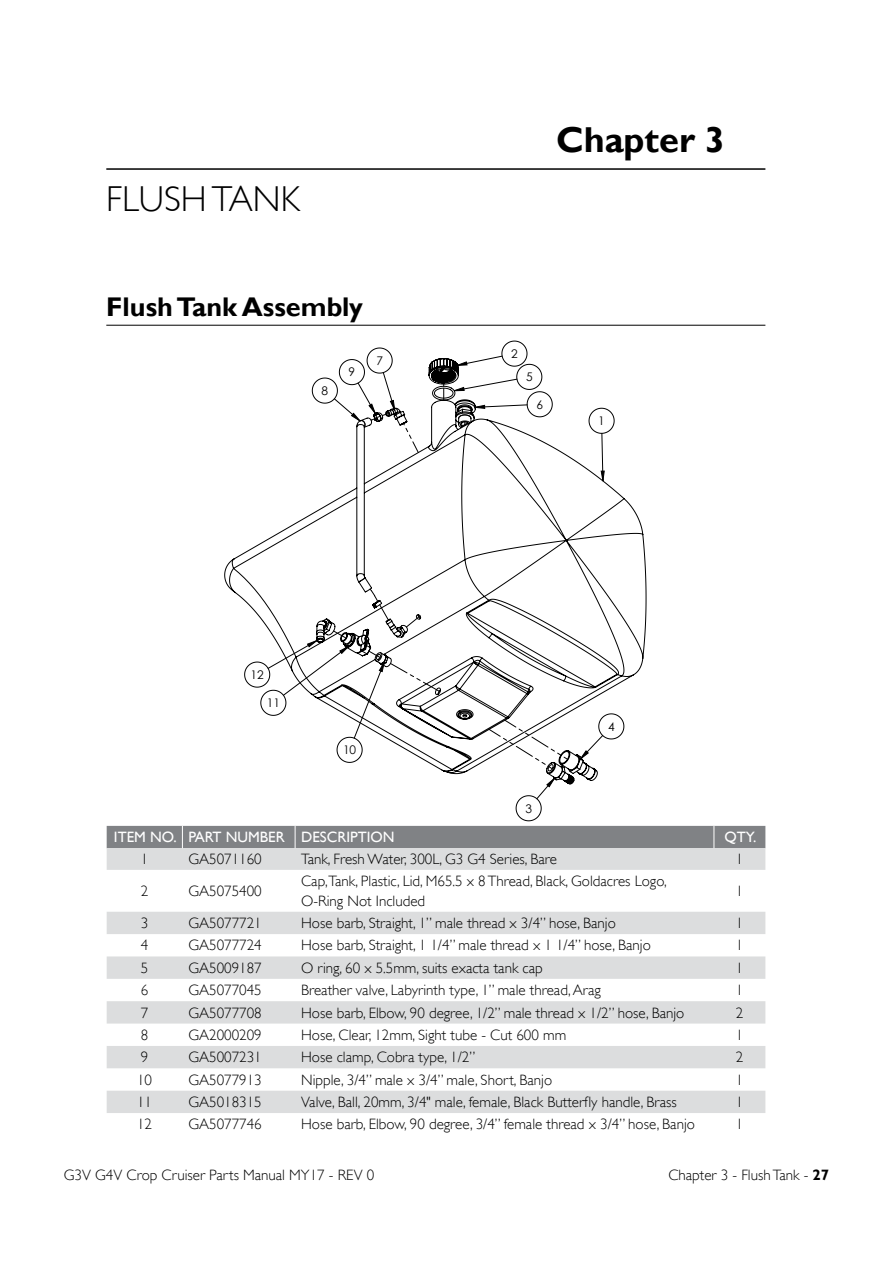
<style>
.page{position:relative;width:893px;height:1263px;background:#fff}
.page>*{position:absolute;margin:0;border:0;box-sizing:border-box;transform-origin:0 0}
.t1{font:300 36px "Gill Sans";color:#000}
.t2{font:700 36px "Gill Sans";color:#000}
.t3{font:700 27px "Gill Sans";color:#000}
.t4{font:300 15px/19.5px "Gill Sans";color:#000}
.t5{font:15px "Gill Sans";color:#fff}
.t6{font:11.85px "Century Gothic";color:#000}
.t7{font:9.9px "Century Gothic";color:#000}
.t8{font:7.35px "Century Gothic";color:#000}
.s1{font-weight:700}
</style>
<div class="page">
<hr style="left:106px;top:168px;width:659px;height:2px;background:#000">
<svg style="left:107px;top:848px;width:658px;height:265px"></svg>
<div style="left:107px;top:826px;width:658px;height:22px;background:#808285"></div>
<hr style="left:106px;top:325px;width:659px;height:1px;background:#000">
<hr style="left:218px;top:977px;width:343px;height:1px;background:#000">
<hr style="left:218px;top:963px;width:343px;height:1px;background:#000">
<hr style="left:218px;top:948px;width:343px;height:1px;background:#000">
<hr style="left:218px;top:933px;width:343px;height:1px;background:#000">
<hr style="left:561px;top:966px;width:93px;height:1px;background:#000">
<hr style="left:561px;top:948px;width:93px;height:1px;background:#000">
<hr style="left:218px;top:336px;width:436px;height:1px;background:#000">
<hr style="left:218px;top:336px;width:1px;height:490px;background:#000">
<hr style="left:218px;top:1006px;width:436px;height:1px;background:#000">
<hr style="left:218px;top:992px;width:436px;height:1px;background:#000">
<hr style="left:892px;top:336px;width:1px;height:490px;background:#000">
<svg style="left:224px;top:357px;width:423px;height:427px"></svg>
<svg style="left:358px;top:577px;width:7px;height:5px"></svg>
<svg style="left:390px;top:663px;width:51px;height:32px"></svg>
<svg style="left:368px;top:650px;width:13px;height:8px"></svg>
<svg style="left:333px;top:630px;width:14px;height:9px"></svg>
<svg style="left:360px;top:409px;width:59px;height:44px"></svg>
<svg style="left:369px;top:588px;width:26px;height:40px"></svg>
<svg style="left:406px;top:615px;width:15px;height:13px"></svg>
<svg style="left:488px;top:719px;width:92px;height:51px"></svg>
<svg style="left:458px;top:414px;width:13px;height:12px"></svg>
<svg style="left:432px;top:369px;width:23px;height:31px"></svg>
<h1 class="t1" style="left:106px;top:178px;width:195px">FLUSH TANK</h1>
<p class="t8" style="left:160px;top:201px;width:7px">A</p>
<h2 class="t3" style="left:106px;top:292px;width:258px">Flush Tank Assembly</h2>
<p class="t6" style="left:322px;top:382px;width:8px">8</p>
<p class="t6" style="left:349px;top:364px;width:8px">9</p>
<p class="t6" style="left:376px;top:352px;width:8px">7</p>
<p class="t6" style="left:251px;top:666px;width:15px">12</p>
<p class="t6" style="left:267px;top:694px;width:15px">11</p>
<p class="t6" style="left:343px;top:741px;width:15px">10</p>
<h1 class="t2" style="left:556px;top:119px;width:170px">Chapter 3</h1>
<p class="t6" style="left:511px;top:345px;width:8px">2</p>
<p class="t6" style="left:526px;top:369px;width:8px">5</p>
<p class="t6" style="left:536px;top:396px;width:8px">6</p>
<p class="t6" style="left:598px;top:412px;width:8px">1</p>
<p class="t6" style="left:525px;top:800px;width:8px">3</p>
<p class="t6" style="left:608px;top:718px;width:8px">4</p>
<p class="t5" style="left:114px;top:828px;width:282px">ITEM NO. PART NUMBER DESCRIPTION</p>
<p class="t5" style="left:724px;top:828px;width:33px">QTY.</p>
<p class="t4" style="left:141px;top:849px;width:9px">1</p>
<p class="t4" style="left:188px;top:849px;width:75px">GA5071160</p>
<p class="t4" style="left:301px;top:849px;width:257px">Tank, Fresh Water, 300L, G3 G4 Series, Bare</p>
<p class="t4" style="left:736px;top:849px;width:9px">1</p>
<p class="t4" style="left:141px;top:881px;width:9px">2</p>
<p class="t4" style="left:188px;top:881px;width:75px">GA5075400</p>
<p class="t4" style="left:301px;top:871px;width:367px">Cap,Tank, Plastic, Lid, M65.5 x 8 Thread, Black, Goldacres Logo,<br>O-Ring Not Included</p>
<p class="t4" style="left:736px;top:881px;width:9px">1</p>
<p class="t4" style="left:141px;top:913px;width:9px">3</p>
<p class="t4" style="left:188px;top:913px;width:75px">GA5077721</p>
<p class="t4" style="left:301px;top:913px;width:316px">Hose barb, Straight, 1” male thread x 3/4” hose, Banjo</p>
<p class="t4" style="left:736px;top:913px;width:9px">1</p>
<p class="t4" style="left:141px;top:936px;width:9px">4</p>
<p class="t4" style="left:188px;top:936px;width:75px">GA5077724</p>
<p class="t4" style="left:301px;top:936px;width:351px">Hose barb, Straight, 1 1/4” male thread x 1 1/4” hose, Banjo</p>
<p class="t4" style="left:736px;top:936px;width:9px">1</p>
<p class="t4" style="left:141px;top:958px;width:9px">5</p>
<p class="t4" style="left:188px;top:958px;width:75px">GA5009187</p>
<p class="t4" style="left:301px;top:958px;width:243px">O ring, 60 x 5.5mm, suits exacta tank cap</p>
<p class="t4" style="left:736px;top:958px;width:9px">1</p>
<p class="t4" style="left:141px;top:980px;width:9px">6</p>
<p class="t4" style="left:188px;top:980px;width:75px">GA5077045</p>
<p class="t4" style="left:301px;top:980px;width:301px">Breather valve, Labyrinth type, 1” male thread, Arag</p>
<p class="t4" style="left:736px;top:980px;width:9px">1</p>
<p class="t4" style="left:141px;top:1003px;width:9px">7</p>
<p class="t4" style="left:188px;top:1003px;width:75px">GA5077708</p>
<p class="t4" style="left:301px;top:1003px;width:385px">Hose barb, Elbow, 90 degree, 1/2” male thread x 1/2” hose, Banjo</p>
<p class="t4" style="left:736px;top:1003px;width:9px">2</p>
<p class="t4" style="left:141px;top:1025px;width:9px">8</p>
<p class="t4" style="left:188px;top:1025px;width:75px">GA2000209</p>
<p class="t4" style="left:301px;top:1025px;width:267px">Hose, Clear, 12mm, Sight tube - Cut 600 mm</p>
<p class="t4" style="left:736px;top:1025px;width:9px">1</p>
<p class="t4" style="left:141px;top:1047px;width:9px">9</p>
<p class="t4" style="left:188px;top:1047px;width:75px">GA5007231</p>
<p class="t4" style="left:301px;top:1047px;width:176px">Hose clamp, Cobra type, 1/2”</p>
<p class="t4" style="left:736px;top:1047px;width:9px">2</p>
<p class="t4" style="left:137px;top:1070px;width:16px">10</p>
<p class="t4" style="left:188px;top:1070px;width:75px">GA5077913</p>
<p class="t4" style="left:301px;top:1070px;width:253px">Nipple, 3/4” male x 3/4” male, Short, Banjo</p>
<p class="t4" style="left:736px;top:1070px;width:9px">1</p>
<p class="t4" style="left:137px;top:1092px;width:16px">11</p>
<p class="t4" style="left:188px;top:1092px;width:75px">GA5018315</p>
<p class="t4" style="left:301px;top:1092px;width:377px">Valve, Ball, 20mm, 3/4" male, female, Black Butterfly handle, Brass</p>
<p class="t4" style="left:736px;top:1092px;width:9px">1</p>
<p class="t4" style="left:137px;top:1114px;width:16px">12</p>
<p class="t4" style="left:188px;top:1114px;width:75px">GA5077746</p>
<p class="t4" style="left:301px;top:1114px;width:395px">Hose barb, Elbow, 90 degree, 3/4” female thread x 3/4” hose, Banjo</p>
<p class="t4" style="left:736px;top:1114px;width:9px">1</p>
<p class="t7" style="left:177px;top:978px;width:38px">REV NO</p>
<p class="t7" style="left:315px;top:978px;width:44px">CHANGE</p>
<p class="t7" style="left:452px;top:978px;width:108px">NAME/DATE ECN NO.</p>
<p class="t4" style="left:64px;top:1165px;width:312px">G3V G4V Crop Cruiser Parts Manual MY17 - REV 0</p>
<p class="t4" style="left:668px;top:1165px;width:162px">Chapter 3 - Flush Tank - <span class="s1">27</span></p>
</div>
